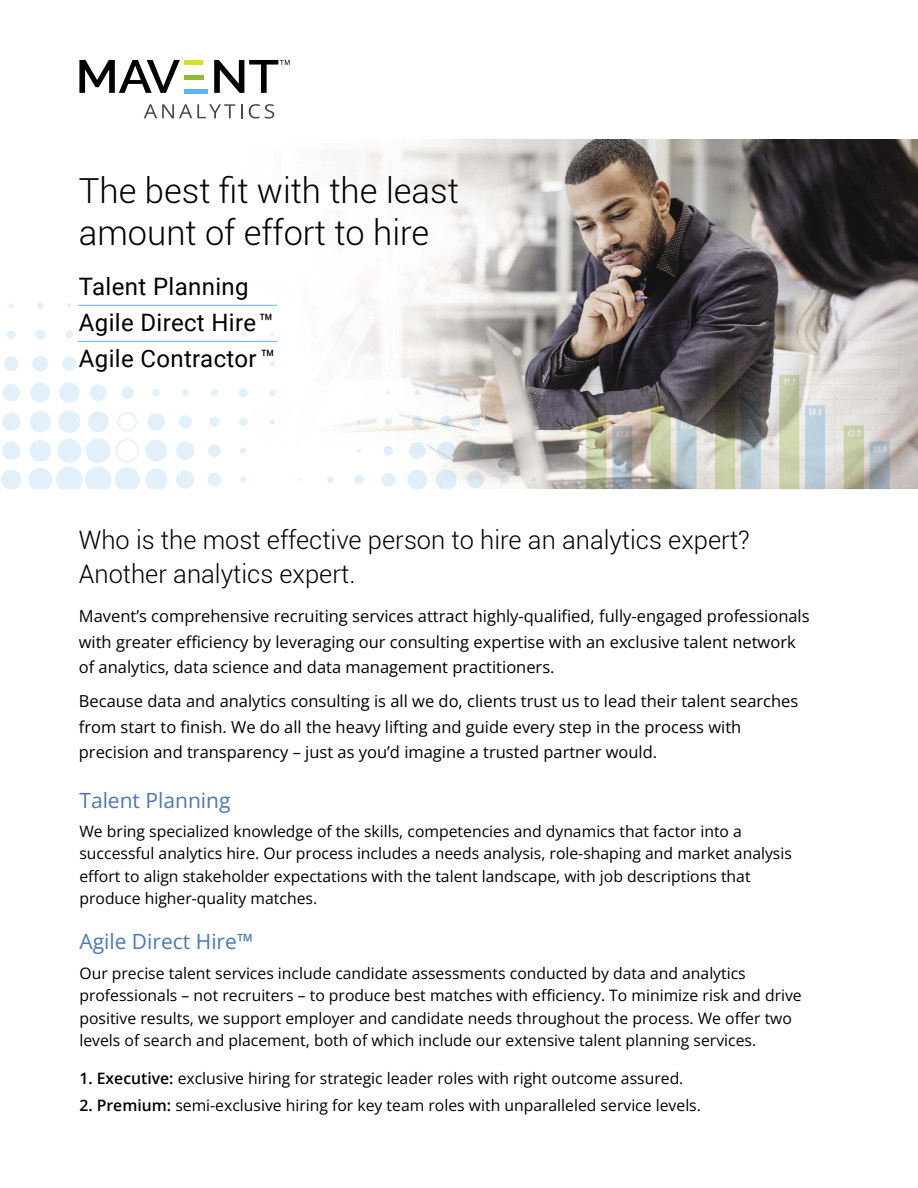
<style>
.page{position:relative;width:918px;height:1188px;background:#fff}
.page>*{position:absolute;margin:0;border:0;box-sizing:border-box;transform-origin:0 0}
.t1{font:300 34.5px/42px "Roboto";color:#000}
.t2{font:300 25.5px/34.5px "Roboto";color:#000}
.t3{font:24px/36px "Roboto";letter-spacing:.015em;color:#000}
.t4{font:21px "Open Sans";color:#4879b4}
.t5{font:16.5px/25.5px "Open Sans";color:#000}
.t6{font:15.75px/22.5px "Open Sans";color:#000}
.s1{font-weight:600}
</style>
<div class="page">
<img style="left:2px;top:140px;width:916px;height:348px">
<svg style="left:1px;top:470px;width:20px;height:18px"></svg>
<div style="left:176px;top:471px;width:18px;height:17px;background:#e1f0fb;border-radius:50%"></div>
<div style="left:208px;top:473px;width:13px;height:13px;background:#e1f0fb;border-radius:50%"></div>
<svg style="left:240px;top:477px;width:6px;height:6px"></svg>
<div style="left:327px;top:476px;width:7px;height:7px;background:#e1f0fb;border-radius:50%"></div>
<div style="left:354px;top:475px;width:10px;height:10px;background:#e1f0fb;border-radius:50%"></div>
<div style="left:381px;top:473px;width:14px;height:14px;background:#e0effa;border-radius:50%"></div>
<svg style="left:407px;top:470px;width:20px;height:18px"></svg>
<svg style="left:436px;top:469px;width:21px;height:19px"></svg>
<svg style="left:467px;top:471px;width:17px;height:17px"></svg>
<svg style="left:500px;top:475px;width:9px;height:9px"></svg>
<svg style="left:531px;top:478px;width:4px;height:4px"></svg>
<div style="left:2px;top:441px;width:19px;height:19px;background:#e1f0fb;border-radius:50%"></div>
<div style="left:86px;top:438px;width:25px;height:25px;background:#f1f8fd;border-radius:50%"></div>
<svg style="left:28px;top:439px;width:139px;height:49px"></svg>
<div style="left:145px;top:440px;width:22px;height:22px;background:#e1f0fb;border-radius:50%"></div>
<div style="left:176px;top:441px;width:19px;height:19px;background:#e1f0fb;border-radius:50%"></div>
<div style="left:208px;top:444px;width:13px;height:13px;background:#e1f0fb;border-radius:50%"></div>
<div style="left:240px;top:447px;width:7px;height:7px;background:#e1f0fb;border-radius:50%"></div>
<svg style="left:357px;top:449px;width:4px;height:4px"></svg>
<div style="left:384px;top:446px;width:9px;height:9px;background:#e0effa;border-radius:50%"></div>
<div style="left:409px;top:442px;width:17px;height:17px;background:#deedf8;border-radius:50%"></div>
<svg style="left:437px;top:441px;width:19px;height:19px"></svg>
<div style="left:468px;top:443px;width:15px;height:15px;background:#7b8083;border-radius:50%"></div>
<div style="left:500px;top:447px;width:8px;height:8px;background:#5e6162;border-radius:50%"></div>
<div style="left:2px;top:413px;width:18px;height:18px;background:#e1f0fb;border-radius:50%"></div>
<div style="left:30px;top:411px;width:21px;height:21px;background:#e1f0fb;border-radius:50%"></div>
<div style="left:58px;top:411px;width:22px;height:22px;background:#e1f0fb;border-radius:50%"></div>
<div style="left:88px;top:411px;width:21px;height:21px;background:#e1f0fb;border-radius:50%"></div>
<svg style="left:118px;top:412px;width:19px;height:19px"></svg>
<div style="left:148px;top:413px;width:17px;height:17px;background:#e1f0fb;border-radius:50%"></div>
<div style="left:179px;top:415px;width:13px;height:13px;background:#e1f0fb;border-radius:50%"></div>
<div style="left:209px;top:417px;width:10px;height:10px;background:#e1f0fb;border-radius:50%"></div>
<svg style="left:239px;top:417px;width:9px;height:9px"></svg>
<svg style="left:270px;top:419px;width:5px;height:5px"></svg>
<div style="left:385px;top:418px;width:7px;height:7px;background:#dfeefa;border-radius:50%"></div>
<svg style="left:412px;top:416px;width:11px;height:11px"></svg>
<svg style="left:440px;top:416px;width:12px;height:12px"></svg>
<svg style="left:470px;top:417px;width:10px;height:10px"></svg>
<svg style="left:502px;top:420px;width:5px;height:4px"></svg>
<div style="left:3px;top:384px;width:17px;height:17px;background:#e1f0fb;border-radius:50%"></div>
<div style="left:30px;top:383px;width:20px;height:20px;background:#e1f0fb;border-radius:50%"></div>
<div style="left:59px;top:383px;width:20px;height:20px;background:#e1f0fb;border-radius:50%"></div>
<div style="left:90px;top:384px;width:17px;height:17px;background:#e1f0fb;border-radius:50%"></div>
<div style="left:121px;top:387px;width:12px;height:12px;background:#e1f0fb;border-radius:50%"></div>
<div style="left:152px;top:389px;width:8px;height:7px;background:#e1f0fb;border-radius:50%"></div>
<div style="left:182px;top:389px;width:7px;height:7px;background:#e1f0fb;border-radius:50%"></div>
<div style="left:210px;top:389px;width:8px;height:8px;background:#e1f0fb;border-radius:50%"></div>
<div style="left:239px;top:388px;width:9px;height:9px;background:#e1f0fb;border-radius:50%"></div>
<div style="left:269px;top:389px;width:7px;height:7px;background:#e1f0fb;border-radius:50%"></div>
<svg style="left:415px;top:390px;width:5px;height:5px"></svg>
<svg style="left:443px;top:389px;width:7px;height:7px"></svg>
<svg style="left:473px;top:390px;width:5px;height:5px"></svg>
<div style="left:4px;top:356px;width:15px;height:15px;background:#e1f0fb;border-radius:50%"></div>
<div style="left:32px;top:356px;width:16px;height:16px;background:#e1f0fb;border-radius:50%"></div>
<div style="left:62px;top:357px;width:14px;height:14px;background:#e1f0fb;border-radius:50%"></div>
<div style="left:94px;top:360px;width:8px;height:8px;background:#e1f0fb;border-radius:50%"></div>
<svg style="left:212px;top:361px;width:5px;height:5px"></svg>
<div style="left:240px;top:360px;width:7px;height:7px;background:#e1f0fb;border-radius:50%"></div>
<svg style="left:270px;top:361px;width:5px;height:5px"></svg>
<svg style="left:7px;top:330px;width:9px;height:9px"></svg>
<div style="left:35px;top:330px;width:10px;height:10px;background:#e1f0fb;border-radius:50%"></div>
<div style="left:65px;top:331px;width:8px;height:7px;background:#e1f0fb;border-radius:50%"></div>
<svg style="left:241px;top:333px;width:4px;height:4px"></svg>
<svg style="left:9px;top:303px;width:5px;height:5px"></svg>
<div style="left:37px;top:302px;width:6px;height:7px;background:#e1f0fb;border-radius:50%"></div>
<svg style="left:67px;top:303px;width:4px;height:5px"></svg>
<svg style="left:577px;top:340px;width:322px;height:149px"></svg>
<svg style="left:577px;top:342px;width:1px;height:145px"></svg>
<svg style="left:641px;top:342px;width:1px;height:145px"></svg>
<svg style="left:705px;top:342px;width:1px;height:145px"></svg>
<svg style="left:770px;top:342px;width:1px;height:145px"></svg>
<svg style="left:834px;top:342px;width:1px;height:145px"></svg>
<svg style="left:898px;top:342px;width:1px;height:145px"></svg>
<svg style="left:715px;top:351px;width:20px;height:138px"></svg>
<svg style="left:741px;top:388px;width:20px;height:101px"></svg>
<svg style="left:651px;top:392px;width:20px;height:97px"></svg>
<svg style="left:677px;top:418px;width:20px;height:71px"></svg>
<svg style="left:586px;top:403px;width:20px;height:86px"></svg>
<svg style="left:612px;top:426px;width:20px;height:63px"></svg>
<svg style="left:779px;top:375px;width:20px;height:114px"></svg>
<svg style="left:805px;top:405px;width:20px;height:84px"></svg>
<svg style="left:844px;top:425px;width:20px;height:64px"></svg>
<svg style="left:870px;top:441px;width:20px;height:48px"></svg>
<svg style="left:144px;top:104px;width:91px;height:14px"></svg>
<svg style="left:241px;top:104px;width:1px;height:14px"></svg>
<svg style="left:249px;top:104px;width:25px;height:15px"></svg>
<svg style="left:79px;top:60px;width:101px;height:33px"></svg>
<hr style="left:184px;top:61px;width:19px;height:4px;background:#d1e02b">
<hr style="left:184px;top:75px;width:20px;height:4px;background:#93bb3a">
<div style="left:184px;top:89px;width:24px;height:5px;background:#61b3ec"></div>
<svg style="left:214px;top:60px;width:76px;height:33px"></svg>
<hr style="left:78px;top:305px;width:199px;height:1px;background:#61b3ec">
<hr style="left:78px;top:341px;width:199px;height:1px;background:#61b3ec">
<h1 class="t1" style="left:79px;top:169px;width:382px">The best fit with the least amount of effort to hire</h1>
<h3 class="t3" style="left:79px;top:268px;width:198px">Talent Planning<br>Agile Direct Hire ™<br>Agile Contractor ™</h3>
<h2 class="t2" style="left:79px;top:522px;width:673px">Who is the most effective person to hire an analytics expert?<br>Another analytics expert.</h2>
<p class="t5" style="left:79px;top:603px;width:732px">Mavent’s comprehensive recruiting services attract highly-qualified, fully-engaged professionals with greater efficiency by leveraging our consulting expertise with an exclusive talent network of analytics, data science and data management practitioners.</p>
<p class="t5" style="left:79px;top:688px;width:721px">Because data and analytics consulting is all we do, clients trust us to lead their talent searches from start to finish. We do all the heavy lifting and guide every step in the process with precision and transparency – just as you’d imagine a trusted partner would.</p>
<h3 class="t4" style="left:79px;top:786px;width:153px">Talent Planning</h3>
<p class="t6" style="left:79px;top:820px;width:714px">We bring specialized knowledge of the skills, competencies and dynamics that factor into a successful analytics hire. Our process includes a needs analysis, role-shaping and market analysis effort to align stakeholder expectations with the talent landscape, with job descriptions that produce higher-quality matches.</p>
<h3 class="t4" style="left:79px;top:927px;width:175px">Agile Direct Hire™</h3>
<p class="t6" style="left:79px;top:961px;width:724px">Our precise talent services include candidate assessments conducted by data and analytics professionals – not recruiters – to produce best matches with efficiency. To minimize risk and drive positive results, we support employer and candidate needs throughout the process. We offer two levels of search and placement, both of which include our extensive talent planning services.</p>
<p class="t6" style="left:79px;top:1066px;width:606px"><span class="s1">1. Executive:</span> exclusive hiring for strategic leader roles with right outcome assured.</p>
<p class="t6" style="left:79px;top:1093px;width:623px"><span class="s1">2. Premium:</span> semi-exclusive hiring for key team roles with unparalleled service levels.</p>
</div>
